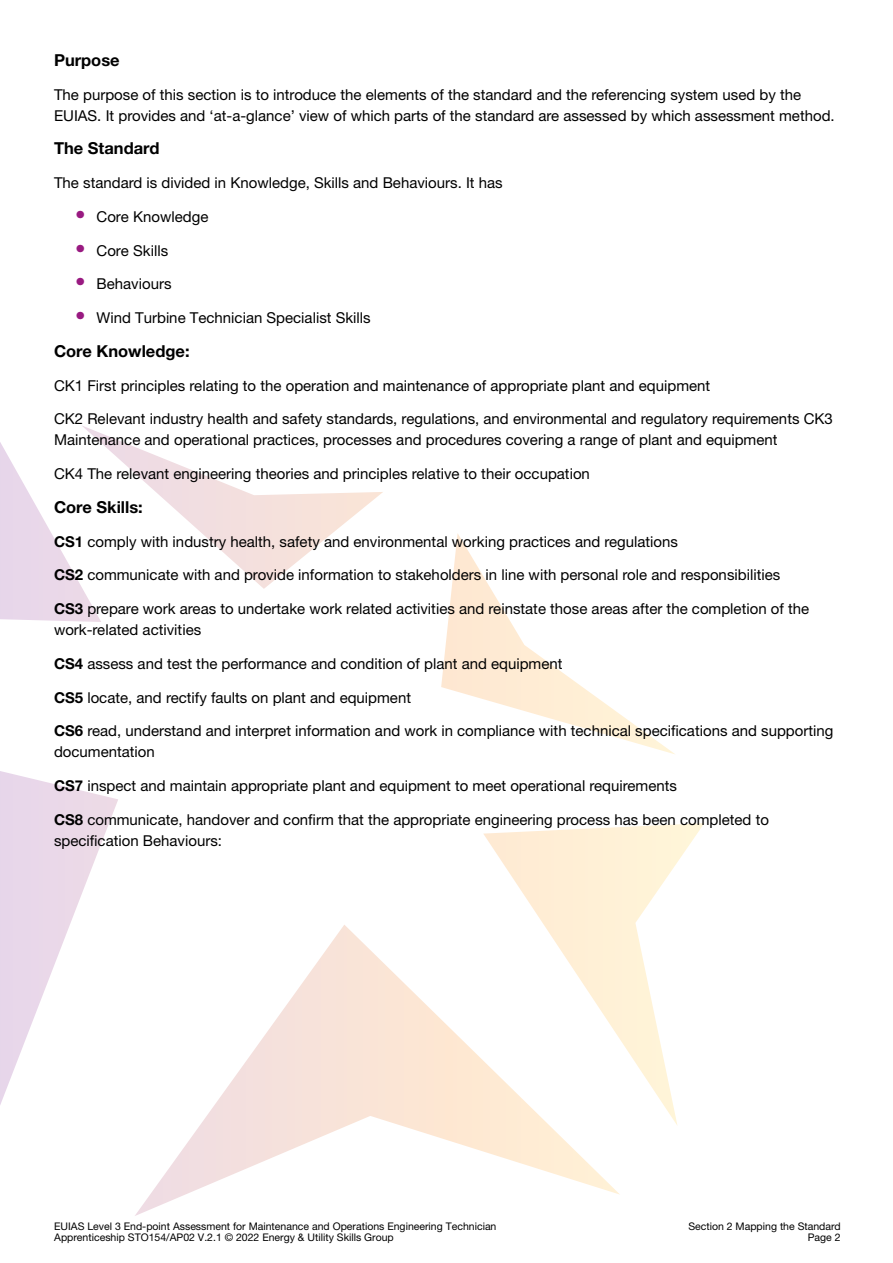
<style>
.page{position:relative;width:893px;height:1263px;background:#fff}
.page>*{position:absolute;margin:0;border:0;box-sizing:border-box;transform-origin:0 0}
.t1{font:700 16.5px "Helvetica Neue LT Std";color:#000}
.t2{font:15px/21px "Helvetica Neue LT Std";color:#000}
.t3{font:10.5px/10.5px "Helvetica Neue LT Std";color:#000;text-align:right}
.s1{font-size:21px;color:#991a81}
.s2{font-weight:700}
</style>
<div class="page">
<svg style="left:0;top:426px;width:704px;height:790px"></svg>
<p class="t1" style="left:54px;top:50px;width:67px">Purpose</p>
<p class="t2" style="left:54px;top:84px;width:782px">The purpose of this section is to introduce the elements of the standard and the referencing system used by the<br>EUIAS. It provides and ‘at-a-glance’ view of which parts of the standard are assessed by which assessment method.</p>
<p class="t1" style="left:54px;top:138px;width:107px">The Standard</p>
<p class="t2" style="left:54px;top:172px;width:450px">The standard is divided in Knowledge, Skills and Behaviours. It has</p>
<p class="t2" style="left:75px;top:206px;width:135px"><span class="s1">•</span> Core Knowledge</p>
<p class="t2" style="left:75px;top:240px;width:94px"><span class="s1">•</span> Core Skills</p>
<p class="t2" style="left:75px;top:273px;width:98px"><span class="s1">•</span> Behaviours</p>
<p class="t2" style="left:75px;top:307px;width:297px"><span class="s1">•</span> Wind Turbine Technician Specialist Skills</p>
<p class="t1" style="left:54px;top:341px;width:137px">Core Knowledge:</p>
<p class="t2" style="left:54px;top:375px;width:658px">CK1 First principles relating to the operation and maintenance of appropriate plant and equipment</p>
<p class="t2" style="left:54px;top:408px;width:780px">CK2 Relevant industry health and safety standards, regulations, and environmental and regulatory requirements CK3<br>Maintenance and operational practices, processes and procedures covering a range of plant and equipment</p>
<p class="t2" style="left:54px;top:463px;width:537px">CK4 The relevant engineering theories and principles relative to their occupation</p>
<p class="t1" style="left:54px;top:497px;width:90px">Core Skills:</p>
<p class="t2" style="left:54px;top:531px;width:626px"><span class="s2">CS1</span> comply with industry health, safety and environmental working practices and regulations</p>
<p class="t2" style="left:54px;top:564px;width:728px"><span class="s2">CS2</span> communicate with and provide information to stakeholders in line with personal role and responsibilities</p>
<p class="t2" style="left:54px;top:598px;width:757px"><span class="s2">CS3</span> prepare work areas to undertake work related activities and reinstate those areas after the completion of the work-related activities</p>
<p class="t2" style="left:54px;top:653px;width:510px"><span class="s2">CS4</span> assess and test the performance and condition of plant and equipment</p>
<p class="t2" style="left:54px;top:687px;width:359px"><span class="s2">CS5</span> locate, and rectify faults on plant and equipment</p>
<p class="t2" style="left:54px;top:720px;width:781px"><span class="s2">CS6</span> read, understand and interpret information and work in compliance with technical specifications and supporting documentation</p>
<p class="t2" style="left:54px;top:775px;width:625px"><span class="s2">CS7</span> inspect and maintain appropriate plant and equipment to meet operational requirements</p>
<p class="t2" style="left:54px;top:809px;width:716px"><span class="s2">CS8</span> communicate, handover and confirm that the appropriate engineering process has been completed to specification Behaviours:</p>
<p class="t3" style="left:54px;top:1220px;width:444px;line-height:11.2px;text-align:left">EUIAS Level 3 End-point Assessment for Maintenance and Operations Engineering Technician<br>Apprenticeship STO154/AP02 V.2.1 © 2022 Energy &amp; Utility Skills Group</p>
<p class="t3" style="left:688px;top:1221px;width:154px">Section 2 Mapping the Standard<br>Page 2</p>
</div>
